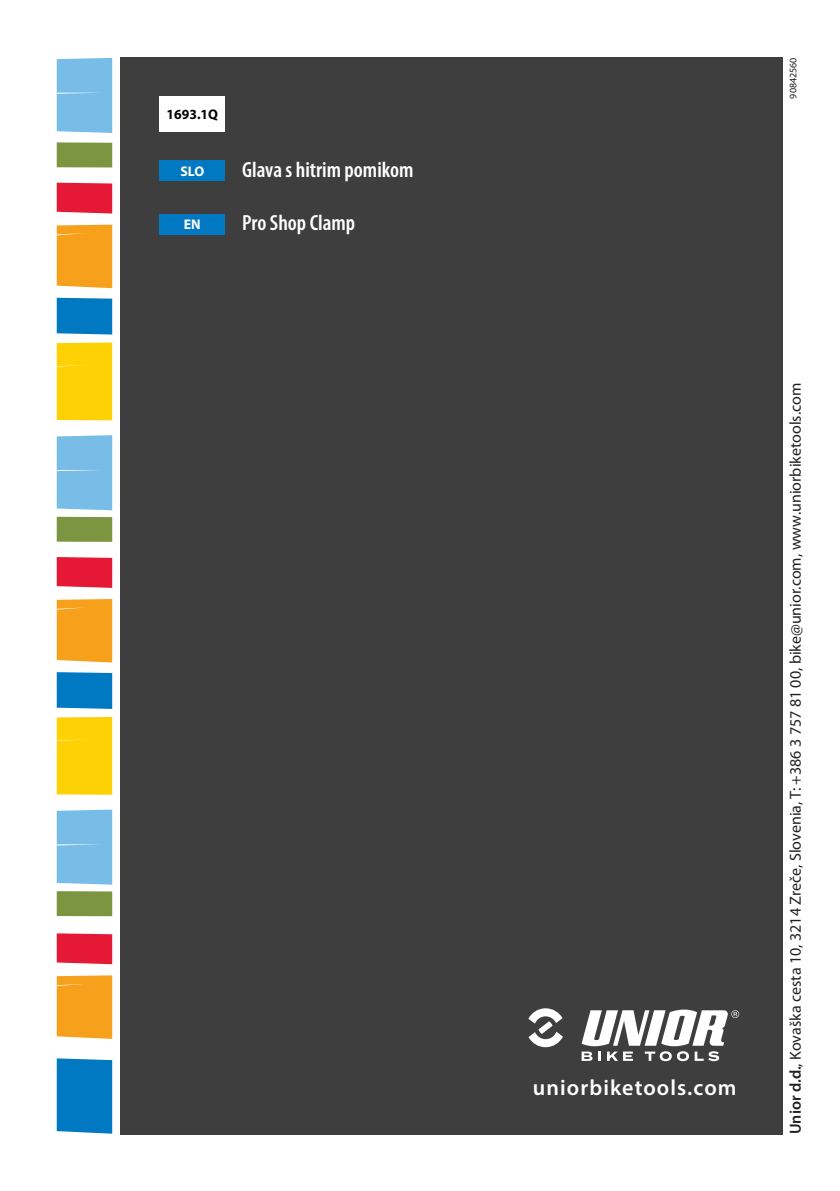
<style>
.page{position:relative;width:840px;height:1191px;background:#fff}
.page>*{position:absolute;margin:0;border:0;box-sizing:border-box;transform-origin:0 0}
.Naslov{font:600 condensed 22px "Myriad Pro";color:#fff}
.t1{font:600 22px "Myriad Pro";letter-spacing:.05em;color:#fff}
.t2{font:16px "Myriad Pro";color:#231f20}
.nem_št_artikla{font:700 14px "Myriad Pro";color:#040503}
.oznaka{font:700 14px "Myriad Pro";color:#fff}
.št{font:10px "Myriad Pro";color:#231f20}
.s1{font-weight:600}
</style>
<div class="page">
<div style="left:57px;top:891px;width:55px;height:25px;background:#7b9540"></div>
<div style="left:57px;top:809px;width:55px;height:75px;background:#78bde8"></div>
<svg style="left:57px;top:933px;width:55px;height:31px;background:#e6223f"></svg>
<div style="left:57px;top:1058px;width:55px;height:75px;background:#0079c2"></div>
<div style="left:57px;top:975px;width:55px;height:64px;background:#f6a01b"></div>
<div style="left:57px;top:517px;width:55px;height:25px;background:#7b9540"></div>
<div style="left:57px;top:435px;width:55px;height:75px;background:#78bde8"></div>
<svg style="left:57px;top:557px;width:55px;height:31px;background:#e6223f"></svg>
<div style="left:57px;top:672px;width:55px;height:37px;background:#0079c2"></div>
<div style="left:57px;top:599px;width:55px;height:63px;background:#f6a01b"></div>
<div style="left:57px;top:717px;width:55px;height:77px;background:#fed105"></div>
<div style="left:57px;top:142px;width:55px;height:25px;background:#7b9540"></div>
<div style="left:57px;top:58px;width:55px;height:75px;background:#78bde8"></div>
<div style="left:57px;top:183px;width:55px;height:30px;background:#e51836"></div>
<div style="left:57px;top:298px;width:55px;height:36px;background:#0079c2"></div>
<div style="left:57px;top:225px;width:55px;height:63px;background:#f6a01b"></div>
<div style="left:57px;top:342px;width:55px;height:78px;background:#fed105"></div>
<div style="left:120px;top:57px;width:662px;height:1077px;background:#3e3e3f"></div>
<div style="left:160px;top:96px;width:65px;height:35px;background:#fff"></div>
<div style="left:160px;top:214px;width:65px;height:21px;background:#0079c2"></div>
<div style="left:160px;top:160px;width:65px;height:21px;background:#0079c2"></div>
<svg style="left:528px;top:1008px;width:34px;height:39px"></svg>
<svg style="left:581px;top:1009px;width:157px;height:52px"></svg>
<p class="nem_št_artikla" style="left:166px;top:105px;width:53px">1693.1Q</p>
<p class="oznaka" style="left:180px;top:162px;width:25px">SLO</p>
<p class="Naslov" style="left:242px;top:156px;width:173px">Glava s hitrim pomikom</p>
<p class="Naslov" style="left:242px;top:209px;width:115px">Pro Shop Clamp</p>
<p class="oznaka" style="left:184px;top:215px;width:18px">EN</p>
<p class="št" style="left:786px;top:99px;width:43px;rotate:-90deg">90842560</p>
<p class="t1" style="left:532px;top:1073px;width:205px">uniorbiketools.com</p>
<p class="t2" style="left:785px;top:1134px;width:753px;rotate:-90deg"><span class="s1">Unior d.d.</span>, Kovaška cesta 10, 3214 Zreče, Slovenia, T: +386 3 757 81 00, bike@unior.com, www.uniorbiketools.com</p>
</div>
